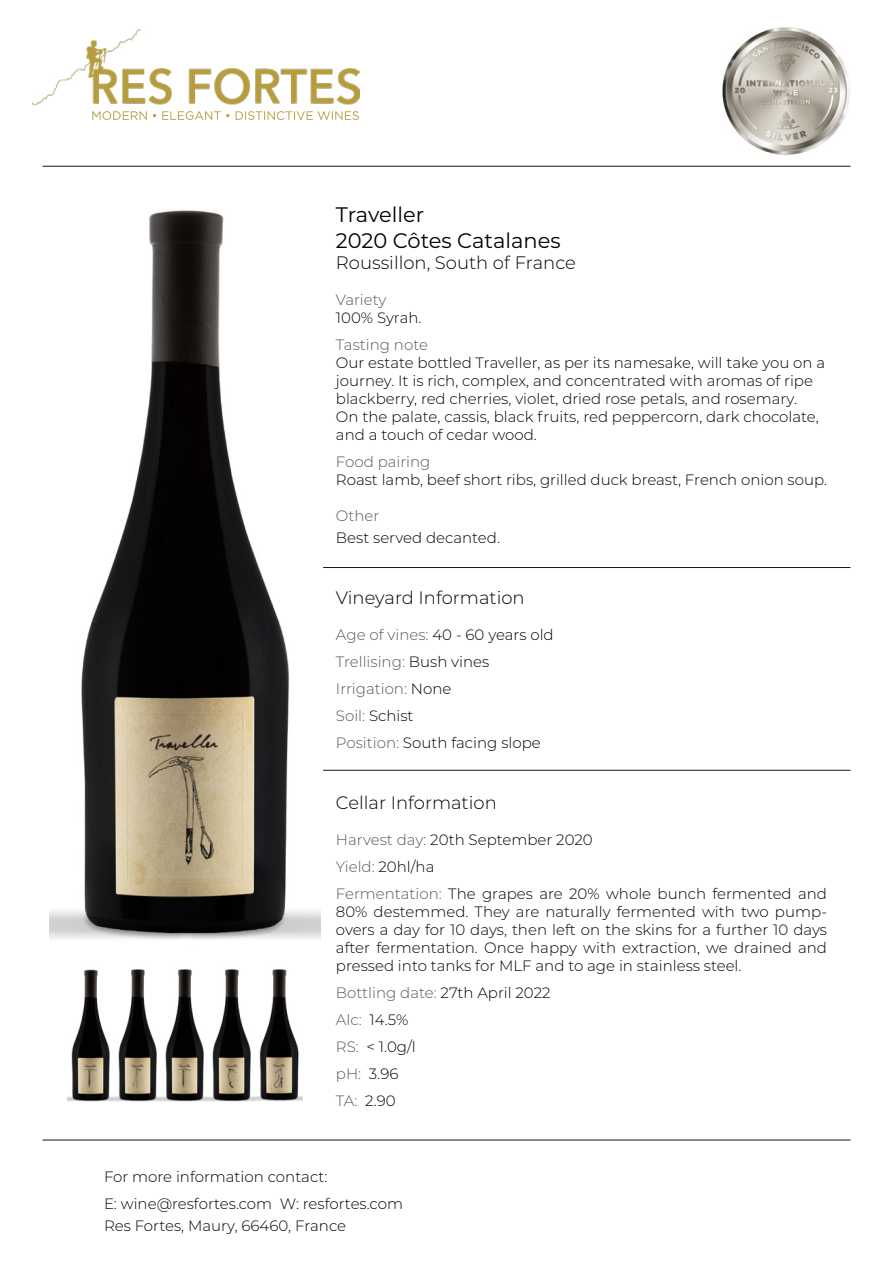
<style>
.page{position:relative;width:893px;height:1263px;background:#fff}
.page>*{position:absolute;margin:0;border:0;box-sizing:border-box;transform-origin:0 0}
.t1{font:21px/25.2px "Montserrat";color:#000}
.t2{font:300 18px "Montserrat";color:#000}
.t3{font:300 15px/27px "Montserrat";color:#000}
.t4{font:300 15px "Montserrat";color:#575756}
.s1{color:#575756}
</style>
<div class="page">
<img style="left:49px;top:210px;width:272px;height:730px">
<hr style="left:43px;top:166px;width:807px;height:1px;background:#1d160f">
<hr style="left:323px;top:567px;width:527px;height:1px;background:#1d160f">
<hr style="left:43px;top:1140px;width:807px;height:1px;background:#1d160f">
<hr style="left:323px;top:770px;width:527px;height:1px;background:#1d160f">
<img style="left:67px;top:969px;width:235px;height:133px">
<img style="left:32px;top:30px;width:328px;height:74px">
<svg style="left:92px;top:111px;width:267px;height:9px"></svg>
<img style="left:722px;top:27px;width:128px;height:129px">
<h1 class="t1" style="left:336px;top:202px;width:226px">Traveller<br>2020 Côtes Catalanes</h1>
<p class="t2" style="left:336px;top:250px;width:242px">Roussillon, South of France</p>
<p class="t4" style="left:336px;top:290px;width:52px">Variety</p>
<p class="t3" style="left:336px;top:304px;width:87px">100% Syrah.</p>
<p class="t4" style="left:336px;top:335px;width:94px">Tasting note</p>
<p class="t3" style="left:336px;top:353px;width:491px;line-height:18px">Our estate bottled Traveller, as per its namesake, will take you on a journey. It is rich, complex, and concentrated with aromas of ripe blackberry, red cherries, violet, dried rose petals, and rosemary.<br>On the palate, cassis, black fruits, red peppercorn, dark chocolate, and a touch of cedar wood.</p>
<p class="t4" style="left:336px;top:452px;width:96px">Food pairing</p>
<p class="t3" style="left:336px;top:466px;width:493px">Roast lamb, beef short ribs, grilled duck breast, French onion soup.</p>
<p class="t4" style="left:336px;top:506px;width:45px">Other</p>
<p class="t3" style="left:336px;top:523px;width:166px">Best served decanted.</p>
<p class="t2" style="left:336px;top:585px;width:190px">Vineyard Information</p>
<p class="t3" style="left:336px;top:621px;width:219px"><span class="s1">Age of vines:</span> 40 - 60 years old<br><span class="s1">Trellising:</span> Bush vines<br><span class="s1">Irrigation:</span> None<br><span class="s1">Soil:</span> Schist<br><span class="s1">Position:</span> South facing slope</p>
<p class="t2" style="left:336px;top:790px;width:162px">Cellar Information</p>
<p class="t3" style="left:336px;top:826px;width:493px"><span class="s1">Harvest day:</span> 20th September 2020<br><span class="s1">Yield:</span> 20hl/ha<br><span class="s1">Fermentation:</span> The grapes are 20% whole bunch fermented and</p>
<p class="t3" style="left:336px;top:902px;width:493px;line-height:18px;text-align:justify">80% destemmed. They are naturally fermented with two pump&shy;overs a day for 10 days, then left on the skins for a further 10 days after fermentation. Once happy with extraction, we drained and pressed into tanks for MLF and to age in stainless steel.</p>
<p class="t3" style="left:336px;top:979px;width:216px"><span class="s1">Bottling date:</span> 27th April 2022<br><span class="s1">Alc:</span> 14.5%<br><span class="s1">RS:</span> &lt; 1.0g/l<br><span class="s1">pH:</span> 3.96<br><span class="s1">TA:</span> 2.90</p>
<p class="t3" style="left:104px;top:1162px;width:300px">For more information contact:<br>E: wine@resfortes.com W: resfortes.com</p>
<p class="t3" style="left:104px;top:1212px;width:244px">Res Fortes, Maury, 66460, France</p>
</div>
